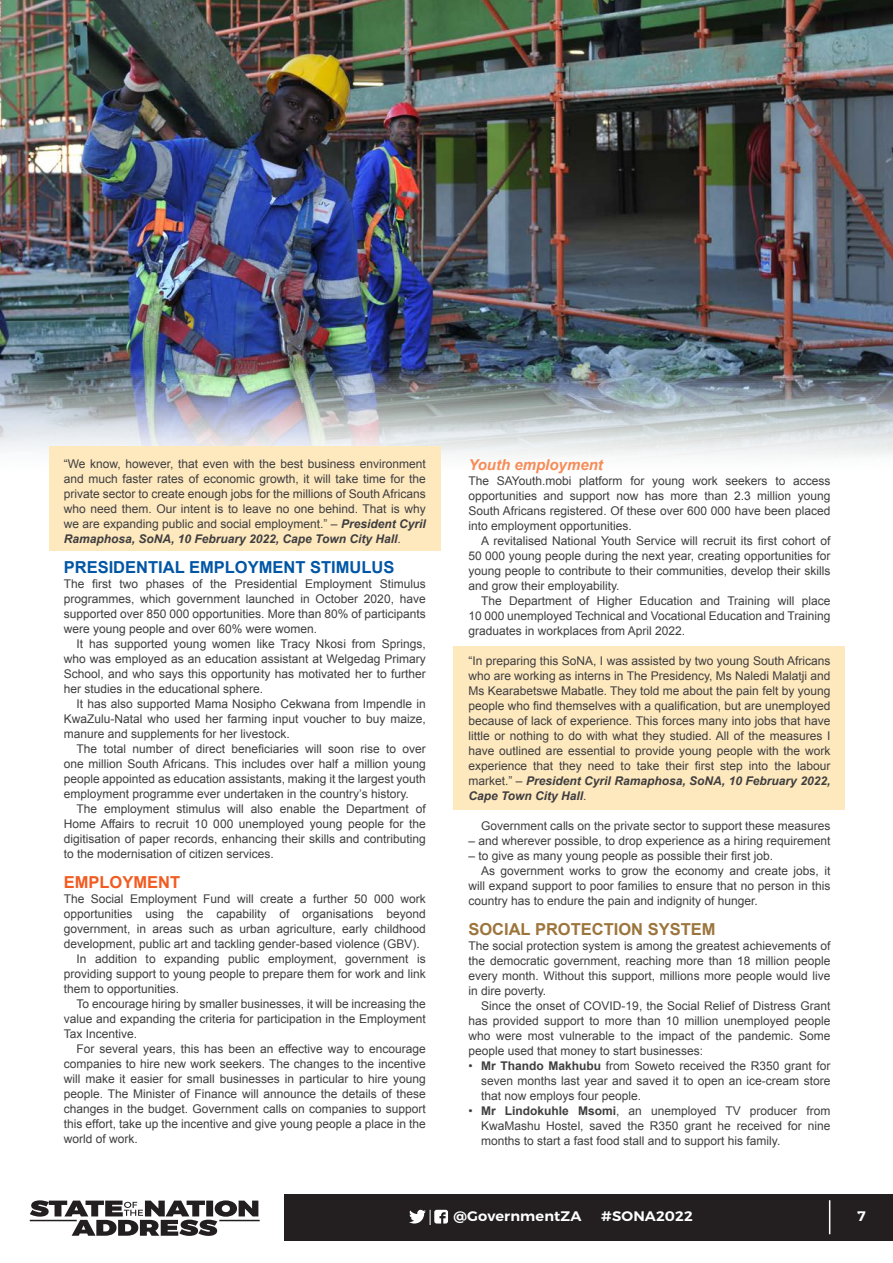
<style>
.page{position:relative;width:893px;height:1263px;background:#fff}
.page>*{position:absolute;margin:0;border:0;box-sizing:border-box;transform-origin:0 0}
.t1{font:700 16.5px "Arial";color:#0155a5}
.t2{font:700 16.5px "Arial";color:#9c753c}
.t3{font:700 16.5px "Arial";color:#f25b21}
.t4{font:italic 700 15px "Arial";color:#f68c58}
.t5{font:13.8px "Trueno S Bd";letter-spacing:.01em;color:#fff;scale:1.05 1}
.t6{font:12px/15px "Arial";color:#3e3e3f;text-align:justify}
.s1{font-weight:700;font-style:italic}
.s2{font-weight:700}
</style>
<div class="page">
<div style="left:284px;top:1194px;width:609px;height:47px;background:#231f20"></div>
<svg style="left:409px;top:1210px;width:39px;height:15px"></svg>
<hr style="left:219px;top:1220px;width:41px;height:1px;background:#231f20">
<svg style="left:30px;top:1200px;width:228px;height:36px"></svg>
<hr style="left:829px;top:1200px;width:1px;height:34px;background:#fff">
<img style="left:0;top:0;width:893px;height:457px">
<div style="left:453px;top:646px;width:392px;height:164px;background:#fee8be"></div>
<div style="left:49px;top:446px;width:392px;height:105px;background:#fee8be"></div>
<p class="t6" style="left:64px;top:456px;width:364px">“We know, however, that even with the best business environment and much faster rates of economic growth, it will take time for the private sector to create enough jobs for the millions of South Africans who need them. Our intent is to leave no one behind. That is why we are expanding public and social employment.” – <span class="s1">President Cyril Ramaphosa, SoNA, 10 February 2022, Cape Town City Hall</span>.</p>
<p class="t1" style="left:64px;top:556px;width:332px">PRESIDENTIAL EMPLOYMENT STIMULUS</p>
<p class="t6" style="left:64px;top:576px;width:364px">The first two phases of the Presidential Employment Stimulus programmes, which government launched in October 2020, have supported over 850 000 opportunities. More than 80% of participants were young people and over 60% were women.</p>
<p class="t6" style="left:64px;top:636px;width:364px;text-indent:13px">It has supported young women like Tracy Nkosi from Springs, who was employed as an education assistant at Welgedag Primary School, and who says this opportunity has motivated her to further her studies in the educational sphere.</p>
<p class="t6" style="left:64px;top:696px;width:364px;text-indent:13px">It has also supported Mama Nosipho Cekwana from Impendle in KwaZulu-Natal who used her farming input voucher to buy maize, manure and supplements for her livestock.</p>
<p class="t6" style="left:64px;top:741px;width:364px;text-indent:13px">The total number of direct beneficiaries will soon rise to over one million South Africans. This includes over half a million young people appointed as education assistants, making it the largest youth employment programme ever undertaken in the country’s history.</p>
<p class="t6" style="left:64px;top:801px;width:364px;text-indent:13px">The employment stimulus will also enable the Department of Home Affairs to recruit 10 000 unemployed young people for the digitisation of paper records, enhancing their skills and contributing to the modernisation of citizen services.</p>
<p class="t3" style="left:64px;top:871px;width:118px">EMPLOYMENT</p>
<p class="t6" style="left:64px;top:891px;width:364px">The Social Employment Fund will create a further 50 000 work opportunities using the capability of organisations beyond government, in areas such as urban agriculture, early childhood development, public art and tackling gender-based violence (GBV).</p>
<p class="t6" style="left:64px;top:951px;width:364px;text-indent:13px">In addition to expanding public employment, government is providing support to young people to prepare them for work and link them to opportunities.</p>
<p class="t6" style="left:64px;top:996px;width:364px;text-indent:13px">To encourage hiring by smaller businesses, it will be increasing the value and expanding the criteria for participation in the Employment Tax Incentive.</p>
<p class="t6" style="left:64px;top:1041px;width:364px;text-indent:13px">For several years, this has been an effective way to encourage companies to hire new work seekers. The changes to the incentive will make it easier for small businesses in particular to hire young people. The Minister of Finance will announce the details of these changes in the budget. Government calls on companies to support this effort, take up the incentive and give young people a place in the world of work.</p>
<p class="t4" style="left:468px;top:455px;width:136px">Youth employment</p>
<p class="t6" style="left:468px;top:474px;width:364px">The SAYouth.mobi platform for young work seekers to access opportunities and support now has more than 2.3 million young South Africans registered. Of these over 600 000 have been placed into employment opportunities.</p>
<p class="t6" style="left:468px;top:534px;width:364px;text-indent:13px">A revitalised National Youth Service will recruit its first cohort of 50 000 young people during the next year, creating opportunities for young people to contribute to their communities, develop their skills and grow their employability.</p>
<p class="t6" style="left:468px;top:594px;width:364px;text-indent:13px">The Department of Higher Education and Training will place 10 000 unemployed Technical and Vocational Education and Training graduates in workplaces from April 2022.</p>
<p class="t6" style="left:468px;top:654px;width:364px">“In preparing this SoNA, I was assisted by two young South Africans who are working as interns in The Presidency, Ms Naledi Malatji and Ms Kearabetswe Mabatle. They told me about the pain felt by young people who find themselves with a qualification, but are unemployed because of lack of experience. This forces many into jobs that have little or nothing to do with what they studied. All of the measures I have outlined are essential to provide young people with the work experience that they need to take their first step into the labour market.” – <span class="s1">President Cyril Ramaphosa, SoNA, 10 February 2022, Cape Town City Hall</span>.</p>
<p class="t6" style="left:481px;top:819px;width:351px">Government calls on the private sector to support these measures</p>
<p class="t6" style="left:468px;top:834px;width:364px">– and wherever possible, to drop experience as a hiring requirement</p>
<p class="t6" style="left:468px;top:849px;width:306px">– to give as many young people as possible their first job.</p>
<p class="t6" style="left:468px;top:864px;width:364px;text-indent:13px">As government works to grow the economy and create jobs, it will expand support to poor families to ensure that no person in this country has to endure the pain and indignity of hunger.</p>
<p class="t2" style="left:468px;top:918px;width:249px">SOCIAL PROTECTION SYSTEM</p>
<p class="t6" style="left:468px;top:939px;width:364px">The social protection system is among the greatest achievements of the democratic government, reaching more than 18 million people every month. Without this support, millions more people would live in dire poverty.</p>
<p class="t6" style="left:468px;top:999px;width:364px;text-indent:13px">Since the onset of COVID-19, the Social Relief of Distress Grant has provided support to more than 10 million unemployed people who were most vulnerable to the impact of the pandemic. Some people used that money to start businesses:</p>
<p class="t6" style="left:481px;top:1059px;width:351px;text-indent:-13px">• <span class="s2">Mr Thando Makhubu</span> from Soweto received the R350 grant for seven months last year and saved it to open an ice-cream store that now employs four people.</p>
<p class="t6" style="left:481px;top:1104px;width:351px;text-indent:-13px">• <span class="s2">Mr Lindokuhle Msomi</span>, an unemployed TV producer from KwaMashu Hostel, saved the R350 grant he received for nine months to start a fast food stall and to support his family.</p>
<p class="t5" style="left:454px;top:1208px;width:123px">@GovernmentZA</p>
<p class="t5" style="left:601px;top:1208px;width:89px">#SONA2022</p>
<p class="t5" style="left:857px;top:1208px;width:10px">7</p>
</div>
